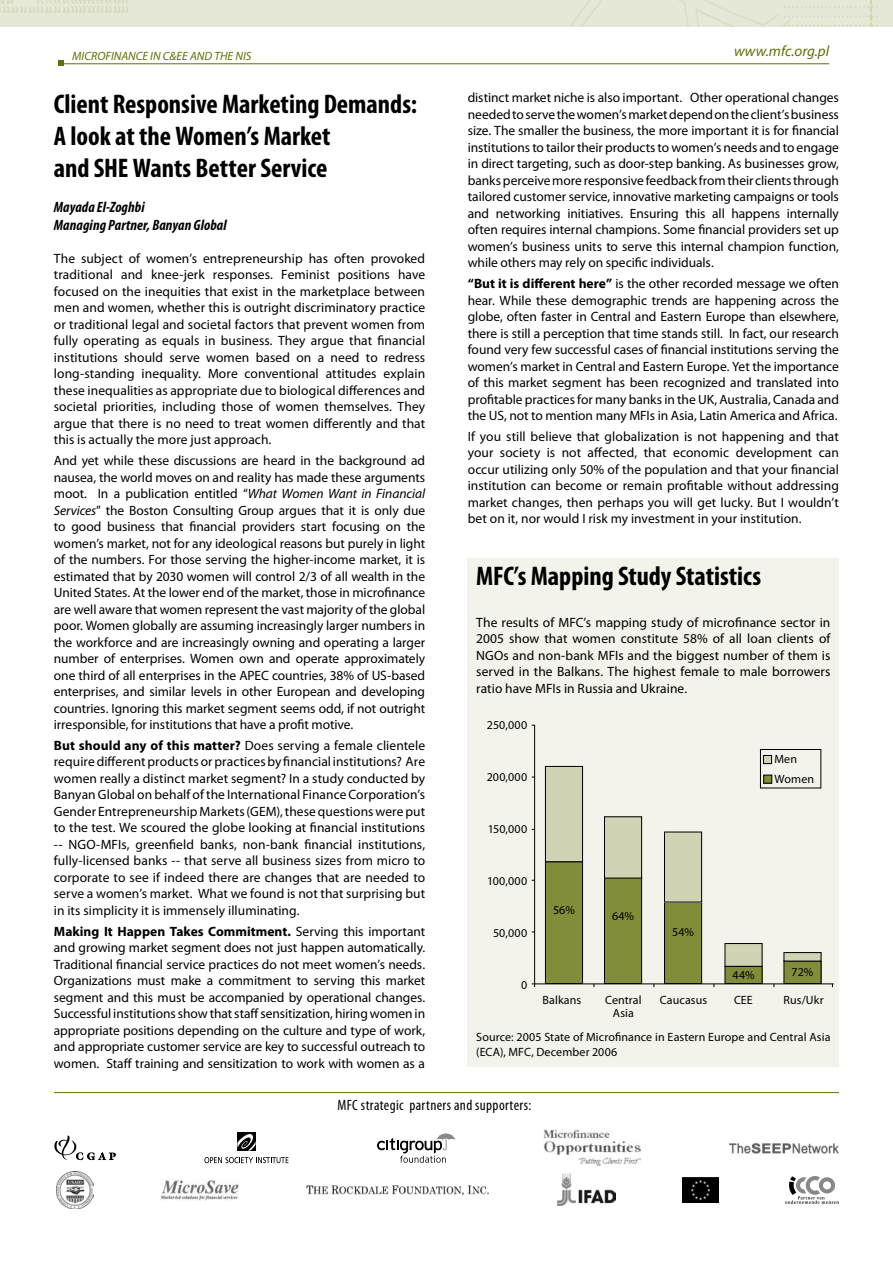
<style>
.page{position:relative;width:893px;height:1263px;background:#fff}
.page>*{position:absolute;margin:0;border:0;box-sizing:border-box;transform-origin:0 0}
.t1{font:700 condensed 27px/32.4px "Myriad Pro";color:#000}
.t2{font:italic 700 condensed 15px/18px "Myriad Pro";letter-spacing:.005em;color:#000}
.t3{font:condensed 15px "Myriad Pro";letter-spacing:.025em;color:#000}
.t4{font:italic 15px "Myriad Pro";color:#636f07}
.t5{font:13.5px/16.5px "Myriad Pro";color:#000;text-align:justify}
.t6{font:12px/13.5px "Myriad Pro";letter-spacing:.01em;color:#000}
.t7{font:italic 12px "Myriad Pro";color:#636f07}
.s1{font-style:italic}
.s2{font-weight:700}
</style>
<div class="page">
<div style="left:468px;top:558px;width:371px;height:509px;background:#f3f3eb"></div>
<div style="left:0;top:0;width:893px;height:26px;background:#e6e8d7"></div>
<hr style="left:64px;top:63px;width:765px;height:1px;background:#636f07">
<svg style="left:58px;top:60px;width:6px;height:6px"></svg>
<svg style="left:377px;top:1133px;width:78px;height:30px"></svg>
<img style="left:160px;top:1180px;width:78px;height:20px">
<img style="left:57px;top:1171px;width:36px;height:37px">
<svg style="left:237px;top:1132px;width:19px;height:19px"></svg>
<svg style="left:204px;top:1157px;width:84px;height:6px"></svg>
<img style="left:729px;top:1143px;width:110px;height:11px">
<img style="left:306px;top:1185px;width:183px;height:11px">
<img style="left:544px;top:1130px;width:97px;height:36px">
<svg style="left:785px;top:1176px;width:54px;height:28px"></svg>
<img style="left:682px;top:1178px;width:36px;height:24px">
<img style="left:558px;top:1174px;width:57px;height:32px">
<svg style="left:54px;top:1135px;width:62px;height:25px"></svg>
<hr style="left:54px;top:1092px;width:785px;height:1px;background:#636f07">
<div style="left:784px;top:961px;width:37px;height:22px;background:#828c39"></div>
<div style="left:784px;top:961px;width:37px;height:23px;border:1px solid #000"></div>
<div style="left:784px;top:952px;width:37px;height:9px;background:#d0d4b5"></div>
<div style="left:784px;top:952px;width:37px;height:9px;border:1px solid #000"></div>
<div style="left:725px;top:966px;width:37px;height:17px;background:#828c39"></div>
<div style="left:725px;top:966px;width:37px;height:18px;border:1px solid #000"></div>
<div style="left:725px;top:943px;width:37px;height:23px;background:#d0d4b5"></div>
<div style="left:725px;top:943px;width:37px;height:23px;border:1px solid #000"></div>
<div style="left:664px;top:902px;width:38px;height:81px;background:#828c39"></div>
<div style="left:664px;top:902px;width:38px;height:82px;border:1px solid #000"></div>
<div style="left:664px;top:832px;width:38px;height:70px;background:#d0d4b5"></div>
<div style="left:664px;top:832px;width:38px;height:70px;border:1px solid #000"></div>
<div style="left:604px;top:877px;width:38px;height:106px;background:#828c39"></div>
<div style="left:604px;top:877px;width:38px;height:107px;border:1px solid #000"></div>
<div style="left:604px;top:817px;width:38px;height:61px;background:#d0d4b5"></div>
<div style="left:604px;top:816px;width:38px;height:62px;border:1px solid #000"></div>
<div style="left:545px;top:862px;width:38px;height:121px;background:#828c39"></div>
<div style="left:545px;top:861px;width:38px;height:123px;border:1px solid #000"></div>
<div style="left:545px;top:766px;width:38px;height:96px;background:#d0d4b5"></div>
<div style="left:545px;top:766px;width:38px;height:96px;border:1px solid #000"></div>
<hr style="left:534px;top:725px;width:1px;height:262px;background:#000">
<hr style="left:532px;top:983px;width:302px;height:1px;background:#000">
<div style="left:764px;top:775px;width:8px;height:8px;background:#828c39"></div>
<div style="left:763px;top:775px;width:9px;height:8px;border:1px solid #000"></div>
<div style="left:763px;top:755px;width:9px;height:9px;background:#d0d4b5"></div>
<div style="left:763px;top:755px;width:9px;height:9px;border:1px solid #000"></div>
<div style="left:760px;top:749px;width:61px;height:39px;border:1px solid #000"></div>
<p class="t7" style="left:72px;top:49px;width:181px">MICROFINANCE IN C&amp;EE AND THE NIS</p>
<p class="t4" style="left:734px;top:42px;width:97px">www.mfc.org.pl</p>
<h1 class="t1" style="left:54px;top:87px;width:365px">Client Responsive Marketing Demands:<br>A look at the Women’s Market<br>and SHE Wants Better Service</h1>
<p class="t2" style="left:54px;top:198px;width:174px">Mayada El-Zoghbi<br>Managing Partner, Banyan Global</p>
<p class="t5" style="left:54px;top:250px;width:373px">The subject of women’s entrepreneurship has often provoked traditional and knee-jerk responses. Feminist positions have focused on the inequities that exist in the marketplace between men and women, whether this is outright discriminatory practice or traditional legal and societal factors that prevent women from fully operating as equals in business. They argue that financial institutions should serve women based on a need to redress long-standing inequality. More conventional attitudes explain these inequalities as appropriate due to biological differences and societal priorities, including those of women themselves. They argue that there is no need to treat women differently and that this is actually the more just approach.</p>
<p class="t5" style="left:54px;top:452px;width:373px">And yet while these discussions are heard in the background ad nausea, the world moves on and reality has made these arguments moot. In a publication entitled “<span class="s1">What Women Want in Financial Services</span>” the Boston Consulting Group argues that it is only due to good business that financial providers start focusing on the women’s market, not for any ideological reasons but purely in light of the numbers. For those serving the higher-income market, it is estimated that by 2030 women will control 2/3 of all wealth in the United States. At the lower end of the market, those in microfinance are well aware that women represent the vast majority of the global poor. Women globally are assuming increasingly larger numbers in the workforce and are increasingly owning and operating a larger number of enterprises. Women own and operate approximately one third of all enterprises in the APEC countries, 38% of US-based enterprises, and similar levels in other European and developing countries. Ignoring this market segment seems odd, if not outright irresponsible, for institutions that have a profit motive.</p>
<p class="t5" style="left:54px;top:737px;width:373px"><span class="s2">But should any of this matter?</span> Does serving a female clientele require different products or practices by financial institutions? Are women really a distinct market segment? In a study conducted by Banyan Global on behalf of the International Finance Corporation’s Gender Entrepreneurship Markets (GEM), these questions were put to the test. We scoured the globe looking at financial institutions -- NGO-MFIs, greenfield banks, non-bank financial institutions, fully-licensed banks -- that serve all business sizes from micro to corporate to see if indeed there are changes that are needed to serve a women’s market. What we found is not that surprising but in its simplicity it is immensely illuminating.</p>
<p class="t5" style="left:54px;top:923px;width:373px"><span class="s2">Making It Happen Takes Commitment.</span> Serving this important and growing market segment does not just happen automatically.<br>Traditional financial service practices do not meet women’s needs.<br>Organizations must make a commitment to serving this market segment and this must be accompanied by operational changes.<br>Successful institutions show that staff sensitization, hiring women in appropriate positions depending on the culture and type of work, and appropriate customer service are key to successful outreach to women. Staff training and sensitization to work with women as a</p>
<p class="t5" style="left:468px;top:89px;width:373px">distinct market niche is also important. Other operational changes needed to serve the women’s market depend on the client’s business size. The smaller the business, the more important it is for financial institutions to tailor their products to women’s needs and to engage in direct targeting, such as door-step banking. As businesses grow, banks perceive more responsive feedback from their clients through tailored customer service, innovative marketing campaigns or tools and networking initiatives. Ensuring this all happens internally often requires internal champions. Some financial providers set up women’s business units to serve this internal champion function, while others may rely on specific individuals.</p>
<p class="t5" style="left:468px;top:275px;width:373px"><span class="s2">“But it is different here”</span> is the other recorded message we often hear. While these demographic trends are happening across the globe, often faster in Central and Eastern Europe than elsewhere, there is still a perception that time stands still. In fact, our research found very few successful cases of financial institutions serving the women’s market in Central and Eastern Europe. Yet the importance of this market segment has been recognized and translated into profitable practices for many banks in the UK, Australia, Canada and the US, not to mention many MFIs in Asia, Latin America and Africa.</p>
<p class="t5" style="left:468px;top:428px;width:373px">If you still believe that globalization is not happening and that your society is not affected, that economic development can occur utilizing only 50% of the population and that your financial institution can become or remain profitable without addressing market changes, then perhaps you will get lucky. But I wouldn’t bet on it, nor would I risk my investment in your institution.</p>
<h1 class="t1" style="left:476px;top:559px;width:286px">MFC’s Mapping Study Statistics</h1>
<p class="t5" style="left:476px;top:614px;width:356px">The results of MFC’s mapping study of microfinance sector in 2005 show that women constitute 58% of all loan clients of NGOs and non-bank MFIs and the biggest number of them is served in the Balkans. The highest female to male borrowers ratio have MFIs in Russia and Ukraine.</p>
<p class="t6" style="left:487px;top:718px;width:42px">250,000</p>
<p class="t6" style="left:487px;top:770px;width:42px">200,000</p>
<p class="t6" style="left:488px;top:822px;width:41px">150,000</p>
<p class="t6" style="left:774px;top:749px;width:41px;line-height:19.5px">Men<br>Women</p>
<p class="t6" style="left:487px;top:874px;width:42px">100,000</p>
<p class="t6" style="left:493px;top:926px;width:36px">50,000</p>
<p class="t6" style="left:521px;top:978px;width:8px">0</p>
<p class="t6" style="left:553px;top:902px;width:23px">56%</p>
<p class="t6" style="left:612px;top:909px;width:24px">64%</p>
<p class="t6" style="left:672px;top:925px;width:23px">54%</p>
<p class="t6" style="left:732px;top:968px;width:24px">44%</p>
<p class="t6" style="left:791px;top:965px;width:23px">72%</p>
<p class="t6" style="left:543px;top:992px;width:40px">Balkans</p>
<p class="t6" style="left:605px;top:992px;width:38px;text-align:center">Central<br>Asia</p>
<p class="t6" style="left:660px;top:992px;width:49px">Caucasus</p>
<p class="t6" style="left:734px;top:992px;width:20px">CEE</p>
<p class="t6" style="left:783px;top:992px;width:42px">Rus/Ukr</p>
<p class="t6" style="left:476px;top:1029px;width:356px;line-height:15px">Source: 2005 State of Microfinance in Eastern Europe and Central Asia (ECA), MFC, December 2006</p>
<p class="t3" style="left:337px;top:1096px;width:195px">MFC strategic partners and supporters:</p>
</div>
